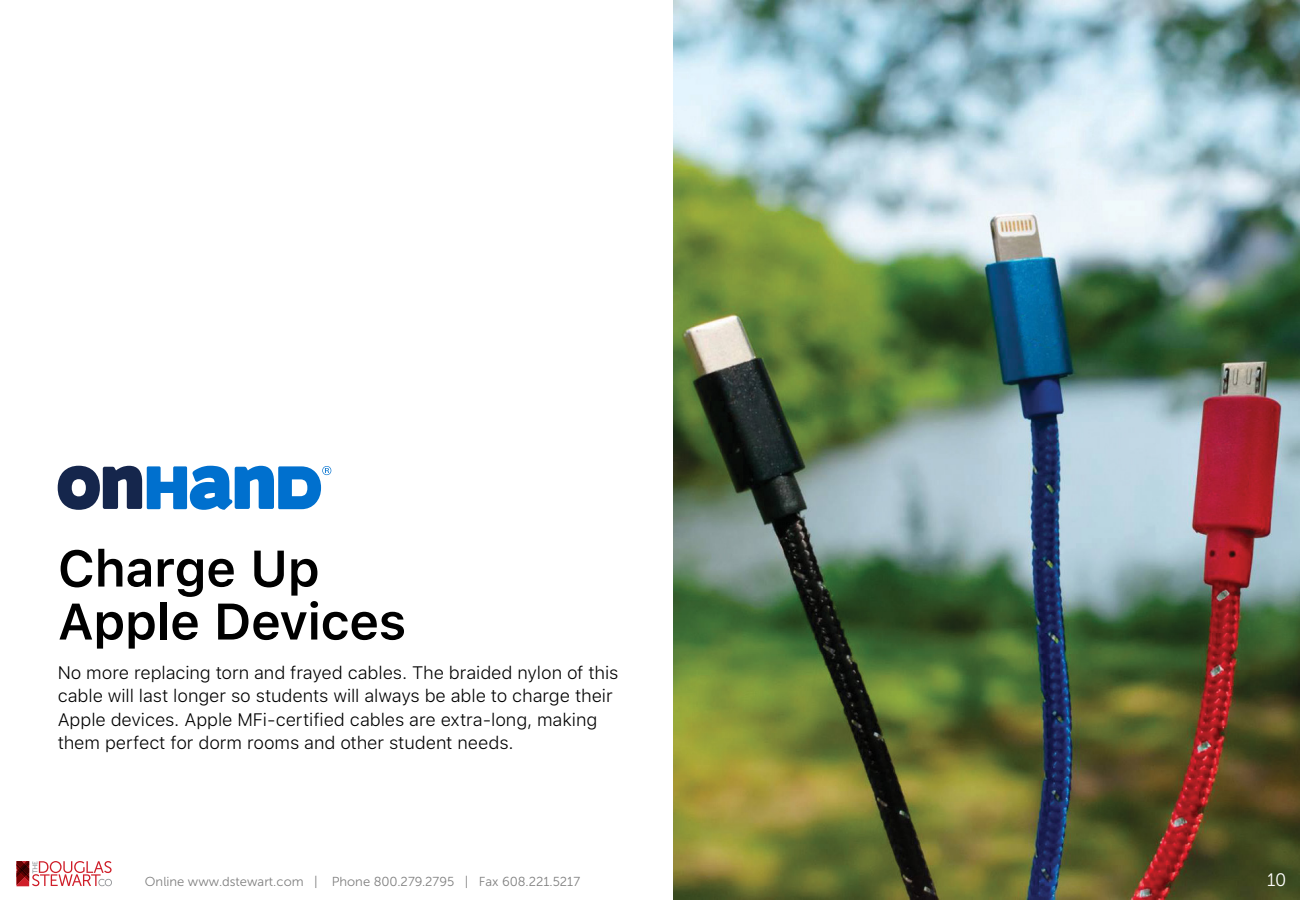
<style>
.page{position:relative;width:1300px;height:900px;background:#fff}
.page>*{position:absolute;margin:0;border:0;box-sizing:border-box;transform-origin:0 0}
.t1{font:600 51px/53px "SF Pro Text";letter-spacing:-.015em;color:#000}
.t2{font:300 18px/23.5px "SF Pro Text";letter-spacing:-.005em;color:#000}
.t3{font:18px "Museo Sans 300";color:#fff}
.t4{font:13px "Museo Sans 300";color:#808080}
</style>
<div class="page">
<img style="left:673px;top:0;width:627px;height:900px">
<svg style="left:58px;top:466px;width:273px;height:44px"></svg>
<svg style="left:17px;top:861px;width:95px;height:25px"></svg>
<h1 class="t1" style="left:58px;top:545px;width:350px">Charge Up<br>Apple Devices</h1>
<p class="t2" style="left:58px;top:661px;width:562px">No more replacing torn and frayed cables. The braided nylon of this cable will last longer so students will always be able to charge their Apple devices. Apple MFi-certified cables are extra-long, making them perfect for dorm rooms and other student needs.</p>
<p class="t4" style="left:145px;top:874px;width:437px">Online www.dstewart.com | Phone 800.279.2795 | Fax 608.221.5217</p>
<p class="t3" style="left:1267px;top:870px;width:21px">10</p>
</div>
